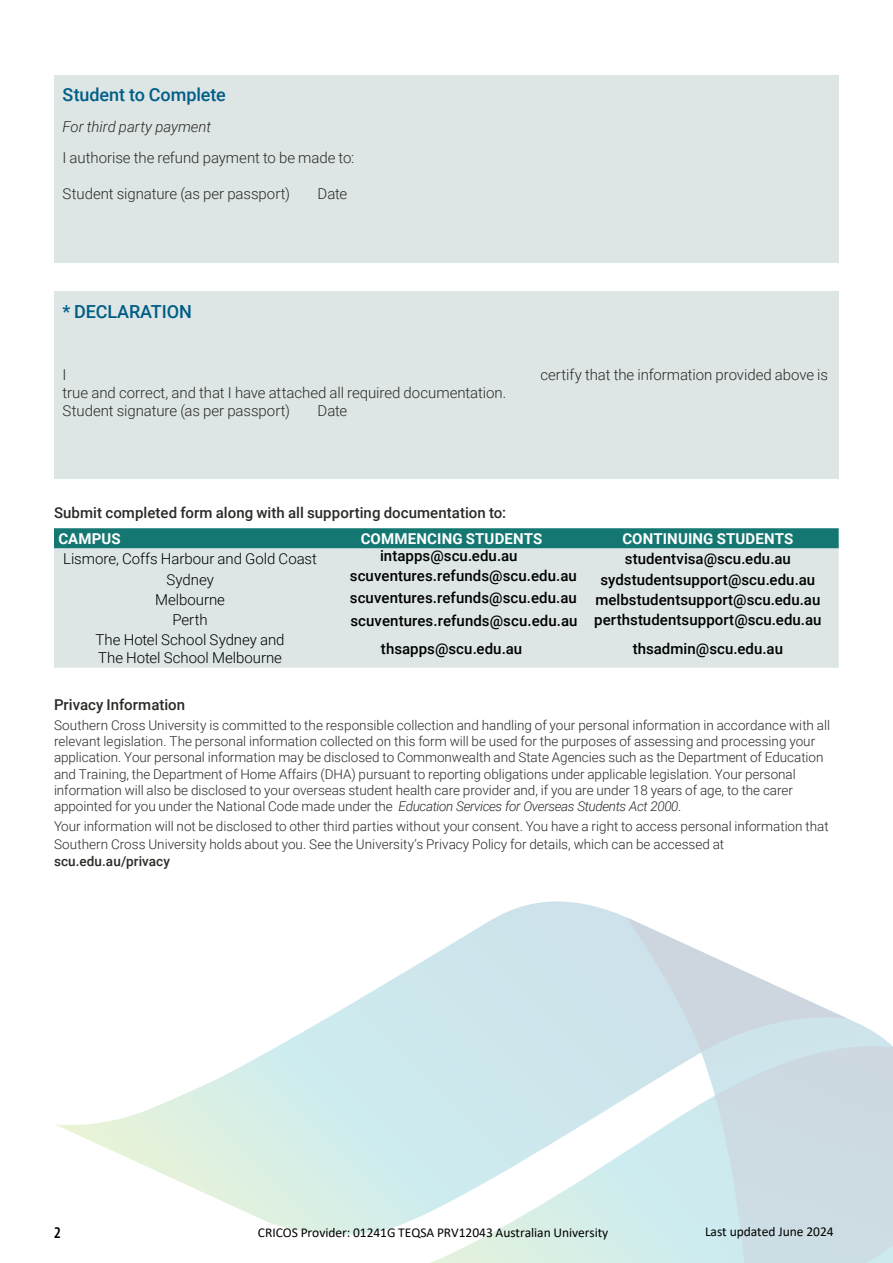
<style>
.page{position:relative;width:893px;height:1263px;background:#fff}
.page>*{position:absolute;margin:0;border:0;box-sizing:border-box;transform-origin:0 0}
.t1{font:500 18px "Roboto";letter-spacing:-.005em;color:#005e86}
.t2{font:600 condensed 16.5px "Myriad Pro";color:#000}
.t3{font:500 15px "Roboto";letter-spacing:.005em;color:#000}
.t4{font:300 15px/18px "Roboto";letter-spacing:-.005em;color:#2c2a27}
.t5{font:300 15px/18px "Roboto";color:#000}
.t6{font:500 15px "Roboto";letter-spacing:.005em;color:#2c2a27}
.t7{font:700 15px "Roboto";letter-spacing:.01em;color:#fff}
.t8{font:italic 300 15px "Roboto";letter-spacing:-.005em;color:#2c2a27}
.t9{font:300 13.5px/16.2px "Roboto";letter-spacing:-.005em;color:#2c2a27}
.t10{font:13.5px "Calibri";letter-spacing:-.005em;color:#000}
.t11{font:500 13.5px "Roboto";letter-spacing:.005em;color:#2c2a27}
.s1{font-style:italic}
</style>
<div class="page">
<svg style="left:848px;top:1019px;width:44px;height:27px"></svg>
<svg style="left:430px;top:1046px;width:463px;height:217px;background:#d2e4e5"></svg>
<svg style="left:55px;top:901px;width:793px;height:333px"></svg>
<div style="left:54px;top:75px;width:785px;height:187px;background:#dde5e5"></div>
<div style="left:54px;top:292px;width:785px;height:187px;background:#dde5e5"></div>
<div style="left:54px;top:528px;width:785px;height:20px;background:#147772"></div>
<div style="left:54px;top:548px;width:785px;height:120px;background:#dde5e5"></div>
<h1 class="t1" style="left:63px;top:82px;width:165px">Student to Complete</h1>
<p class="t8" style="left:63px;top:116px;width:150px">For third party payment</p>
<p class="t4" style="left:63px;top:148px;width:293px">I authorise the refund payment to be made to:</p>
<p class="t4" style="left:63px;top:184px;width:229px">Student signature (as per passport)</p>
<p class="t4" style="left:318px;top:184px;width:31px">Date</p>
<h1 class="t1" style="left:63px;top:299px;width:131px">* DECLARATION</h1>
<p class="t4" style="left:63px;top:365px;width:445px">I<br>true and correct, and that I have attached all required documentation.<br>Student signature (as per passport)</p>
<p class="t4" style="left:318px;top:401px;width:31px">Date</p>
<p class="t4" style="left:540px;top:365px;width:289px">certify that the information provided above is</p>
<p class="t6" style="left:54px;top:502px;width:454px">Submit completed form along with all supporting documentation to:</p>
<p class="t7" style="left:58px;top:528px;width:64px">CAMPUS</p>
<p class="t7" style="left:361px;top:528px;width:183px">COMMENCING STUDENTS</p>
<p class="t7" style="left:622px;top:528px;width:172px">CONTINUING STUDENTS</p>
<p class="t5" style="left:63px;top:549px;width:255px">Lismore, Coffs Harbour and Gold Coast</p>
<p class="t3" style="left:380px;top:546px;width:139px">intapps@scu.edu.au</p>
<p class="t3" style="left:625px;top:548px;width:168px">studentvisa@scu.edu.au</p>
<p class="t5" style="left:166px;top:570px;width:49px">Sydney</p>
<p class="t3" style="left:350px;top:565px;width:229px">scuventures.refunds@scu.edu.au</p>
<p class="t3" style="left:600px;top:569px;width:216px">sydstudentsupport@scu.edu.au</p>
<p class="t5" style="left:155px;top:590px;width:71px">Melbourne</p>
<p class="t3" style="left:350px;top:587px;width:472px">scuventures.refunds@scu.edu.au melbstudentsupport@scu.edu.au</p>
<p class="t5" style="left:172px;top:610px;width:37px">Perth</p>
<p class="t3" style="left:350px;top:610px;width:473px">scuventures.refunds@scu.edu.au perthstudentsupport@scu.edu.au</p>
<p class="t5" style="left:96px;top:630px;width:191px">The Hotel School Sydney and<br>The Hotel School Melbourne</p>
<p class="t3" style="left:381px;top:638px;width:143px">thsapps@scu.edu.au</p>
<p class="t3" style="left:633px;top:638px;width:152px">thsadmin@scu.edu.au</p>
<p class="t6" style="left:54px;top:694px;width:133px">Privacy Information</p>
<p class="t9" style="left:54px;top:716px;width:777px">Southern Cross University is committed to the responsible collection and handling of your personal information in accordance with all relevant legislation. The personal information collected on this form will be used for the purposes of assessing and processing your application. Your personal information may be disclosed to Commonwealth and State Agencies such as the Department of Education and Training, the Department of Home Affairs (DHA) pursuant to reporting obligations under applicable legislation. Your personal information will also be disclosed to your overseas student health care provider and, if you are under 18 years of age, to the carer appointed for you under the National Code made under the <span class="s1">Education Services for Overseas Students Act 2000</span>.</p>
<p class="t9" style="left:54px;top:817px;width:776px;line-height:17.1px">Your information will not be disclosed to other third parties without your consent. You have a right to access personal information that<br>Southern Cross University holds about you. See the University’s Privacy Policy for details, which can be accessed at</p>
<p class="t11" style="left:54px;top:851px;width:117px">scu.edu.au/privacy</p>
<p class="t2" style="left:54px;top:1223px;width:8px">2</p>
<p class="t10" style="left:258px;top:1223px;width:352px">CRICOS Provider: 01241G TEQSA PRV12043 Australian University</p>
<p class="t10" style="left:705px;top:1222px;width:130px">Last updated June 2024</p>
</div>
